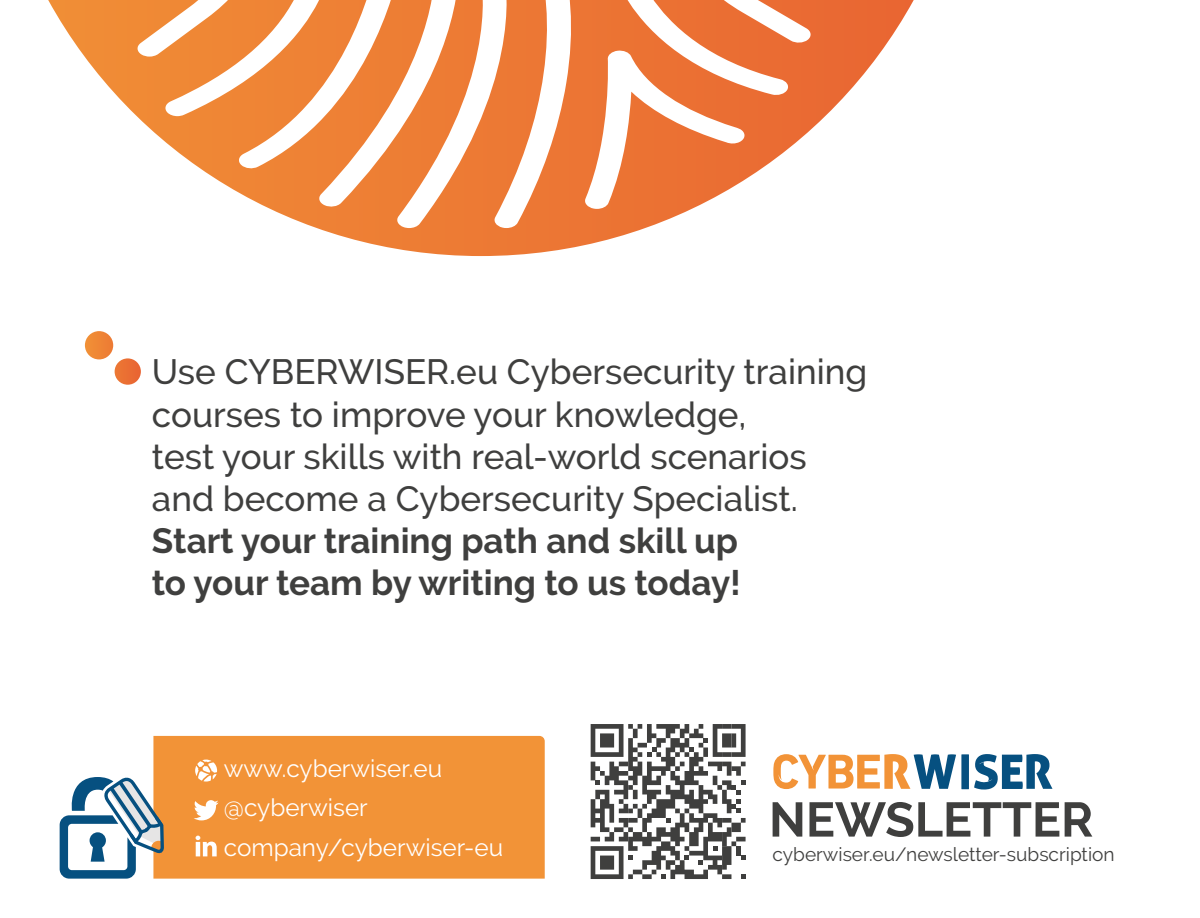
<style>
.page{position:relative;width:1200px;height:918px;background:#fff}
.page>*{position:absolute;margin:0;border:0;box-sizing:border-box;transform-origin:0 0}
.t1{font:500 35px/42px "Raleway";color:#3f3f3e}
.t2{font:700 35px/42px "Raleway";color:#3f3f3e}
.t3{font:24.25px/39.4px "Raleway";color:#fff}
.t4{font:19.12px "Raleway";color:#3f3f3e}
</style>
<div class="page">
<svg style="left:48px;top:0;width:866px;height:256px"></svg>
<svg style="left:119px;top:0;width:700px;height:228px"></svg>
<svg style="left:85px;top:331px;width:56px;height:54px"></svg>
<div style="left:153px;top:736px;width:392px;height:142px;background:#f29337"></div>
<svg style="left:773px;top:802px;width:29px;height:34px"></svg>
<svg style="left:810px;top:802px;width:249px;height:35px"></svg>
<svg style="left:1065px;top:802px;width:27px;height:34px"></svg>
<svg style="left:591px;top:724px;width:155px;height:155px"></svg>
<div style="left:961px;top:754px;width:8px;height:35px;background:#065080"></div>
<svg style="left:773px;top:754px;width:183px;height:35px"></svg>
<svg style="left:974px;top:754px;width:78px;height:35px"></svg>
<svg style="left:195px;top:759px;width:22px;height:22px"></svg>
<svg style="left:194px;top:800px;width:25px;height:20px"></svg>
<svg style="left:196px;top:835px;width:21px;height:21px"></svg>
<svg style="left:60px;top:772px;width:106px;height:106px"></svg>
<p class="t1" style="left:152px;top:351px;width:717px">Use CYBERWISER.eu Cybersecurity training courses to improve your knowledge,<br>test your skills with real-world scenarios and become a Cybersecurity Specialist.</p>
<p class="t2" style="left:152px;top:519px;width:591px">Start your training path and skill up to your team by writing to us today!</p>
<p class="t3" style="left:224px;top:748px;width:281px">www.cyberwiser.eu @cyberwiser company/cyberwiser-eu</p>
<p class="t4" style="left:773px;top:843px;width:344px">cyberwiser.eu/newsletter-subscription</p>
</div>
